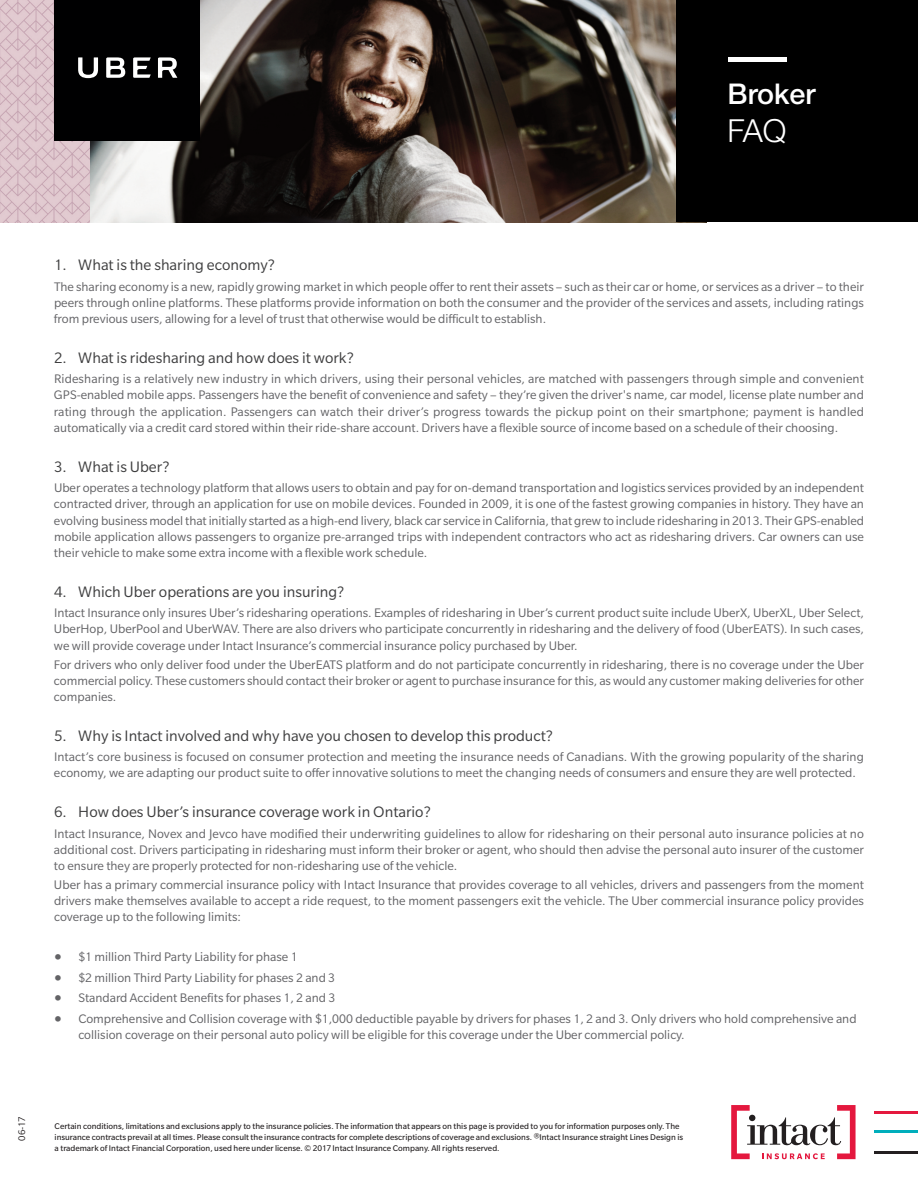
<style>
.page{position:relative;width:918px;height:1188px;background:#fff}
.page>*{position:absolute;margin:0;border:0;box-sizing:border-box;transform-origin:0 0}
.t1{font:300 31.8px "Helvetica Neue";color:#fff}
.t2{font:500 28.65px "Helvetica Neue";color:#fff}
.t3{font:16.5px "Slate Std";color:#3e3e3f}
.t4{font:13.5px/16.2px "Slate Std";color:#636366;text-align:justify}
.t5{font:10.5px "Slate Std";color:#231f20}
.t6{font:9px/10.8px "Slate Std";color:#231f20}
.s1{font-family:"Lucida Grande"}
</style>
<div class="page">
<hr style="left:874px;top:1111px;width:44px;height:3px;background:#e4183e">
<hr style="left:874px;top:1130px;width:44px;height:3px;background:#00aebc">
<hr style="left:874px;top:1151px;width:44px;height:2px;background:#231f20">
<svg style="left:731px;top:1105px;width:125px;height:54px"></svg>
<img style="left:0;top:0;width:90px;height:222px">
<svg style="left:90px;top:0;width:586px;height:222px;background:#534a44"></svg>
<div style="left:54px;top:0;width:146px;height:141px;background:#000001"></div>
<svg style="left:78px;top:57px;width:20px;height:21px"></svg>
<svg style="left:133px;top:57px;width:18px;height:21px"></svg>
<svg style="left:106px;top:57px;width:19px;height:21px"></svg>
<svg style="left:158px;top:57px;width:19px;height:21px"></svg>
<div style="left:676px;top:0;width:242px;height:222px;background:#000"></div>
<div style="left:728px;top:57px;width:58px;height:5px;background:#fff"></div>
<h2 class="t2" style="left:728px;top:71px;width:90px">Broker</h2>
<h1 class="t1" style="left:728px;top:105px;width:60px">FAQ</h1>
<p class="t3" style="left:54px;top:259px;width:222px">1. What is the sharing economy?</p>
<p class="t4" style="left:54px;top:279px;width:812px">The sharing economy is a new, rapidly growing market in which people offer to rent their assets – such as their car or home, or services as a driver – to their peers through online platforms. These platforms provide information on both the consumer and the provider of the services and assets, including ratings from previous users, allowing for a level of trust that otherwise would be difficult to establish.</p>
<p class="t3" style="left:54px;top:352px;width:301px">2. What is ridesharing and how does it work?</p>
<p class="t4" style="left:54px;top:372px;width:812px">Ridesharing is a relatively new industry in which drivers, using their personal vehicles, are matched with passengers through simple and convenient GPS-enabled mobile apps. Passengers have the benefit of convenience and safety – they’re given the driver's name, car model, license plate number and rating through the application. Passengers can watch their driver’s progress towards the pickup point on their smartphone; payment is handled automatically via a credit card stored within their ride-share account. Drivers have a flexible source of income based on a schedule of their choosing.</p>
<p class="t3" style="left:54px;top:461px;width:117px">3. What is Uber?</p>
<p class="t4" style="left:54px;top:481px;width:812px">Uber operates a technology platform that allows users to obtain and pay for on-demand transportation and logistics services provided by an independent contracted driver, through an application for use on mobile devices. Founded in 2009, it is one of the fastest growing companies in history. They have an evolving businessmodelthatinitially started as a high-end livery, black car service inCalifornia,that grewto include ridesharing in 2013. TheirGPS-enabled mobile application allows passengers to organize pre-arranged trips with independent contractors who act as ridesharing drivers. Car owners can use their vehicle to make some extra income with a flexible work schedule.</p>
<p class="t3" style="left:54px;top:586px;width:292px">4. Which Uber operations are you insuring?</p>
<p class="t4" style="left:54px;top:606px;width:812px">Intact Insurance only insures Uber’s ridesharing operations. Examples of ridesharing in Uber’s current product suite include UberX, UberXL, Uber Select, UberHop, UberPool and UberWAV. There are also drivers who participate concurrently in ridesharing and the delivery of food (UberEATS). In such cases, we will provide coverage under Intact Insurance’s commercial insurance policy purchased by Uber.</p>
<p class="t4" style="left:54px;top:657px;width:812px">For drivers who only deliver food under the UberEATS platform and do not participate concurrently in ridesharing, there is no coverage under the Uber commercial policy. These customers should contacttheir broker or agentto purchase insurance forthis, aswould any customermaking deliveries for other companies.</p>
<p class="t3" style="left:54px;top:730px;width:501px">5. Why is Intact involved and why have you chosen to develop this product?</p>
<p class="t4" style="left:54px;top:750px;width:812px">Intact’s core business is focused on consumer protection and meeting the insurance needs of Canadians. With the growing popularity of the sharing economy, we are adapting our product suite to offer innovative solutions to meet the changing needs of consumers and ensure they are well protected.</p>
<p class="t3" style="left:54px;top:806px;width:378px">6. How does Uber’s insurance coverage work in Ontario?</p>
<p class="t4" style="left:54px;top:826px;width:812px">Intact Insurance, Novex and Jevco have modified their underwriting guidelines to allow for ridesharing on their personal auto insurance policies at no additional cost. Drivers participating in ridesharing must inform their broker or agent, who should then advise the personal auto insurer of the customer to ensure they are properly protected for non-ridesharing use of the vehicle.</p>
<p class="t4" style="left:54px;top:878px;width:812px">Uber has a primary commercial insurance policy with Intact Insurance that provides coverage to all vehicles, drivers and passengers from the moment drivers make themselves available to accept a ride request, to the moment passengers exit the vehicle. The Uber commercial insurance policy provides coverage up to the following limits:</p>
<p class="t4" style="left:54px;top:950px;width:245px"><span class="s1">●</span> $1 million Third Party Liability for phase 1</p>
<p class="t4" style="left:54px;top:970px;width:283px"><span class="s1">●</span> $2 million Third Party Liability for phases 2 and 3</p>
<p class="t4" style="left:54px;top:991px;width:283px"><span class="s1">●</span> Standard Accident Benefits for phases 1, 2 and 3</p>
<p class="t4" style="left:78px;top:1011px;width:780px;text-indent:-24px"><span class="s1">●</span> Comprehensive and Collision coverage with $1,000 deductible payable by drivers for phases 1, 2 and 3. Only drivers who hold comprehensive and collision coverage on their personal auto policy will be eligible for this coverage under the Uber commercial policy.</p>
<p class="t5" style="left:18px;top:1141px;width:26px;rotate:-90deg">06-17</p>
<p class="t6" style="left:55px;top:1122px;width:630px">Certain conditions, limitations and exclusions apply to the insurance policies. The information that appears on this page is provided to you for information purposes only. The insurance contracts prevail at all times. Please consult the insurance contracts for complete descriptions of coverage and exclusions. ®Intact Insurance straight Lines Design is a trademark of Intact Financial Corporation, used here under license. © 2017 Intact Insurance Company. All rights reserved.</p>
</div>
